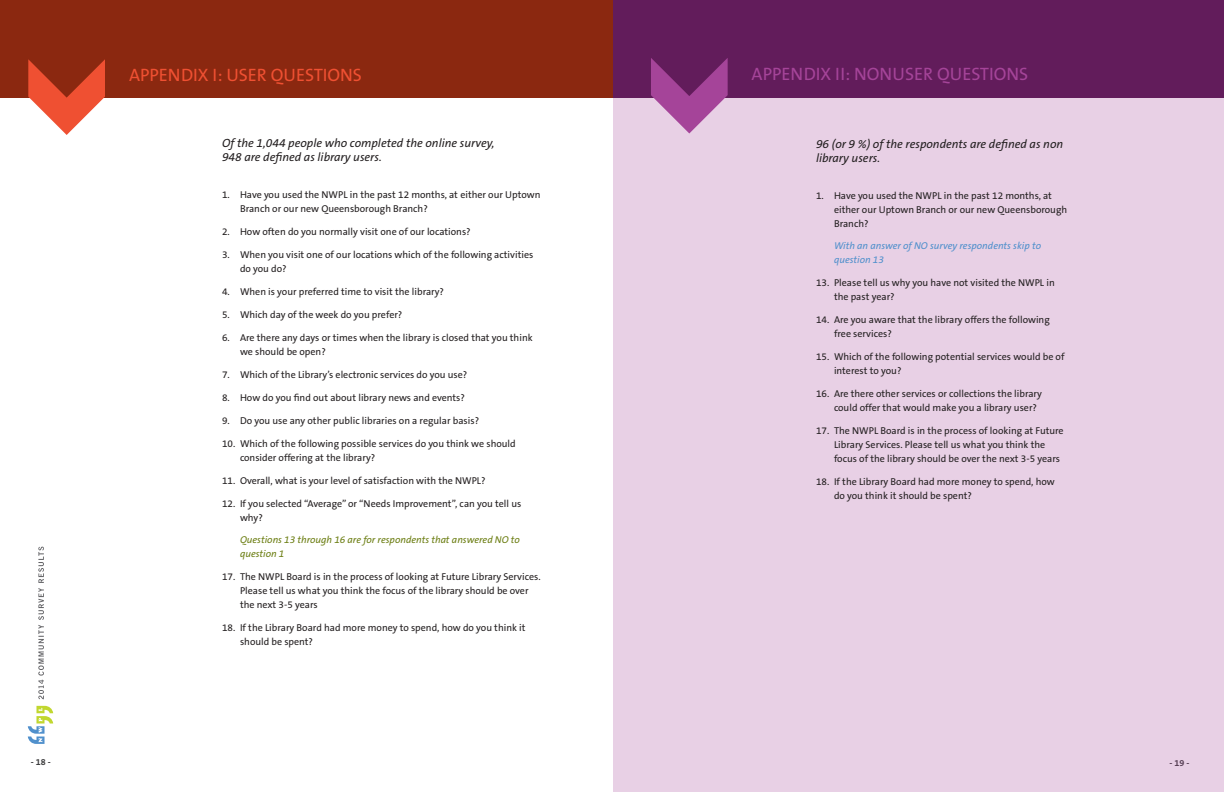
<style>
.page{position:relative;width:1224px;height:792px;background:#fff}
.page>*{position:absolute;margin:0;border:0;box-sizing:border-box;transform-origin:0 0}
.TOC1{font:18px "The Sans B5 Plain";color:#a54499}
.TOC1-2{font:18px "The Sans B5 Plain";color:#ef5032}
.t1{font:italic 12px/14px "The Sans B5 Plain";color:#231f20}
.t2{font:10px/14px "The Sans B5 Plain";color:#231f20}
.t3{font:italic 10px/14px "The Sans B5 Plain";color:#6c7e13}
.t4{font:italic 10px/14px "The Sans B5 Plain";color:#5090cc}
.t5{font:700 9px "The Sans B7";color:#3e3e3f}
</style>
<div class="page">
<svg style="left:38px;top:547px;width:6px;height:152px"></svg>
<svg style="left:28px;top:706px;width:25px;height:38px"></svg>
<div style="left:613px;top:0;width:611px;height:792px;background:#e8d0e5"></div>
<div style="left:0;top:0;width:613px;height:97px;background:#8b2810"></div>
<svg style="left:28px;top:59px;width:77px;height:76px"></svg>
<div style="left:613px;top:0;width:611px;height:97px;background:#621c5b"></div>
<svg style="left:651px;top:58px;width:77px;height:75px"></svg>
<p class="TOC1-2" style="left:129px;top:66px;width:235px">APPENDIX I: USER QUESTIONS</p>
<p class="TOC1" style="left:752px;top:64px;width:278px">APPENDIX II: NONUSER QUESTIONS</p>
<p class="t1" style="left:222px;top:137px;width:274px">Of the 1,044 people who completed the online survey,<br>948 are defined as library users.</p>
<p class="t2" style="left:240px;top:188px;width:302px;text-indent:-18px">1. Have you used the NWPL in the past 12 months, at either our Uptown<br>Branch or our new Queensborough Branch?</p>
<p class="t2" style="left:222px;top:225px;width:250px">2. How often do you normally visit one of our locations?</p>
<p class="t2" style="left:240px;top:248px;width:295px;text-indent:-18px">3. When you visit one of our locations which of the following activities do you do?</p>
<p class="t2" style="left:222px;top:285px;width:224px">4. When is your preferred time to visit the library?</p>
<p class="t2" style="left:222px;top:308px;width:182px">5. Which day of the week do you prefer?</p>
<p class="t2" style="left:240px;top:331px;width:294px;text-indent:-18px">6. Are there any days or times when the library is closed that you think we should be open?</p>
<p class="t2" style="left:222px;top:368px;width:247px">7. Which of the Library’s electronic services do you use?</p>
<p class="t2" style="left:222px;top:391px;width:244px">8. How do you find out about library news and events?</p>
<p class="t2" style="left:222px;top:414px;width:259px">9. Do you use any other public libraries on a regular basis?</p>
<p class="t2" style="left:240px;top:437px;width:277px;text-indent:-18px">10. Which of the following possible services do you think we should consider offering at the library?</p>
<p class="t2" style="left:222px;top:474px;width:265px">11. Overall, what is your level of satisfaction with the NWPL?</p>
<p class="t2" style="left:240px;top:497px;width:283px;text-indent:-18px">12. If you selected “Average” or “Needs Improvement”, can you tell us why?</p>
<p class="t3" style="left:240px;top:533px;width:281px">Questions 13 through 16 are for respondents that answered NO to question 1</p>
<p class="t2" style="left:240px;top:570px;width:302px;text-indent:-18px">17. The NWPL Board is in the process of looking at Future Library Services.<br>Please tell us what you think the focus of the library should be over the next 3-5 years</p>
<p class="t2" style="left:240px;top:621px;width:287px;text-indent:-18px">18. If the Library Board had more money to spend, how do you think it should be spent?</p>
<p class="t1" style="left:816px;top:137px;width:249px">96 (or 9 %) of the respondents are defined as non library users.</p>
<p class="t2" style="left:834px;top:189px;width:235px;text-indent:-18px">1. Have you used the NWPL in the past 12 months, at either our Uptown Branch or our new Queensborough<br>Branch?</p>
<p class="t4" style="left:834px;top:239px;width:209px">With an answer of NO survey respondents skip to question 13</p>
<p class="t2" style="left:834px;top:276px;width:222px;text-indent:-18px">13. Please tell us why you have not visited the NWPL in the past year?</p>
<p class="t2" style="left:834px;top:313px;width:217px;text-indent:-18px">14. Are you aware that the library offers the following free services?</p>
<p class="t2" style="left:834px;top:350px;width:232px;text-indent:-18px">15. Which of the following potential services would be of interest to you?</p>
<p class="t2" style="left:834px;top:387px;width:210px;text-indent:-18px">16. Are there other services or collections the library could offer that would make you a library user?</p>
<p class="t2" style="left:834px;top:424px;width:231px;text-indent:-18px">17. The NWPL Board is in the process of looking at Future<br>Library Services. Please tell us what you think the focus of the library should be over the next 3-5 years</p>
<p class="t2" style="left:834px;top:475px;width:222px;text-indent:-18px">18. If the Library Board had more money to spend, how do you think it should be spent?</p>
<p class="t5" style="left:31px;top:757px;width:21px">- 18 -</p>
<p class="t5" style="left:1170px;top:758px;width:21px">- 19 -</p>
</div>
